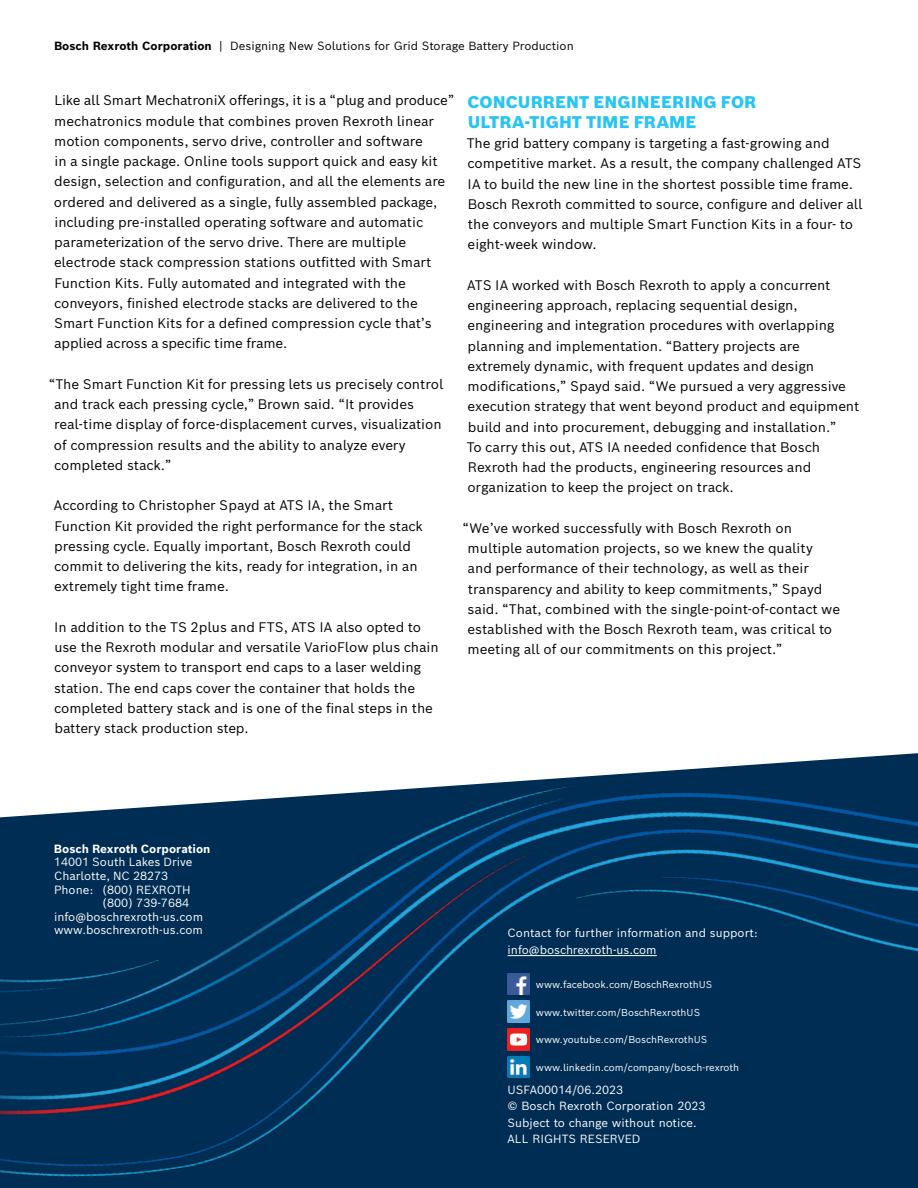
<style>
.page{position:relative;width:918px;height:1188px;background:#fff}
.page>*{position:absolute;margin:0;border:0;box-sizing:border-box;transform-origin:0 0}
.t1{font:900 16.5px/20.2px "Bosch Sans";letter-spacing:.005em;color:#27c4f4}
.t2{font:13.5px/20.2px "Bosch Sans";color:#000}
.t3{font:11.55px/16.4px "Bosch Sans";color:#fff}
.t4{font:11.55px "Bosch Sans";color:#000}
.t5{font:700 11.55px "Bosch Sans";color:#fff}
.t6{font:9.75px "Bosch Sans";color:#fff}
.s1{font-weight:700}
</style>
<div class="page">
<img style="left:0;top:753px;width:918px;height:435px">
<hr style="left:508px;top:955px;width:149px;height:1px;background:#fff">
<img style="left:508px;top:973px;width:21px;height:22px">
<img style="left:508px;top:1001px;width:21px;height:21px">
<img style="left:508px;top:1028px;width:21px;height:22px">
<img style="left:508px;top:1056px;width:21px;height:22px">
<p class="t4" style="left:54px;top:36px;width:521px"><span class="s1">Bosch Rexroth Corporation</span> | Designing New Solutions for Grid Storage Battery Production</p>
<p class="t2" style="left:54px;top:89px;width:402px">Like all Smart MechatroniX offerings, it is a “plug and produce” mechatronics module that combines proven Rexroth linear motion components, servo drive, controller and software<br>in a single package. Online tools support quick and easy kit design, selection and configuration, and all the elements are ordered and delivered as a single, fully assembled package, including pre-installed operating software and automatic parameterization of the servo drive. There are multiple electrode stack compression stations outfitted with Smart Function Kits. Fully automated and integrated with the conveyors, finished electrode stacks are delivered to the Smart Function Kits for a defined compression cycle that’s applied across a specific time frame.</p>
<p class="t2" style="left:54px;top:373px;width:391px;text-indent:-5px">“The Smart Function Kit for pressing lets us precisely control and track each pressing cycle,” Brown said. “It provides real-time display of force-displacement curves, visualization of compression results and the ability to analyze every completed stack.”</p>
<p class="t2" style="left:54px;top:494px;width:371px">According to Christopher Spayd at ATS IA, the Smart Function Kit provided the right performance for the stack pressing cycle. Equally important, Bosch Rexroth could commit to delivering the kits, ready for integration, in an extremely tight time frame.</p>
<p class="t2" style="left:54px;top:616px;width:386px">In addition to the TS 2plus and FTS, ATS IA also opted to use the Rexroth modular and versatile VarioFlow plus chain conveyor system to transport end caps to a laser welding station. The end caps cover the container that holds the completed battery stack and is one of the final steps in the battery stack production step.</p>
<p class="t1" style="left:467px;top:90px;width:290px">CONCURRENT ENGINEERING FOR<br>ULTRA-TIGHT TIME FRAME</p>
<p class="t2" style="left:467px;top:132px;width:397px">The grid battery company is targeting a fast-growing and competitive market. As a result, the company challenged ATS IA to build the new line in the shortest possible time frame.<br>Bosch Rexroth committed to source, configure and deliver all the conveyors and multiple Smart Function Kits in a four- to eight-week window.</p>
<p class="t2" style="left:467px;top:274px;width:394px">ATS IA worked with Bosch Rexroth to apply a concurrent engineering approach, replacing sequential design, engineering and integration procedures with overlapping planning and implementation. “Battery projects are extremely dynamic, with frequent updates and design modifications,” Spayd said. “We pursued a very aggressive execution strategy that went beyond product and equipment build and into procurement, debugging and installation.”<br>To carry this out, ATS IA needed confidence that Bosch Rexroth had the products, engineering resources and organization to keep the project on track.</p>
<p class="t2" style="left:468px;top:517px;width:374px;text-indent:-5px">“We’ve worked successfully with Bosch Rexroth on multiple automation projects, so we knew the quality and performance of their technology, as well as their transparency and ability to keep commitments,” Spayd said. “That, combined with the single-point-of-contact we established with the Bosch Rexroth team, was critical to meeting all of our commitments on this project.”</p>
<p class="t5" style="left:54px;top:839px;width:158px">Bosch Rexroth Corporation</p>
<p class="t3" style="left:54px;top:853px;width:140px">14001 South Lakes Drive</p>
<p class="t3" style="left:54px;top:867px;width:116px">Charlotte, NC 28273</p>
<p class="t3" style="left:54px;top:880px;width:138px">Phone: (800) REXROTH</p>
<p class="t3" style="left:102px;top:894px;width:89px">(800) 739-7684</p>
<p class="t3" style="left:54px;top:907px;width:151px">info@boschrexroth-us.com</p>
<p class="t3" style="left:54px;top:921px;width:151px">www.boschrexroth-us.com</p>
<p class="t3" style="left:508px;top:924px;width:252px">Contact for further information and support: info@boschrexroth-us.com</p>
<p class="t6" style="left:536px;top:976px;width:178px">www.facebook.com/BoschRexrothUS</p>
<p class="t6" style="left:536px;top:1004px;width:166px">www.twitter.com/BoschRexrothUS</p>
<p class="t6" style="left:536px;top:1031px;width:173px">www.youtube.com/BoschRexrothUS</p>
<p class="t6" style="left:536px;top:1059px;width:205px">www.linkedin.com/company/bosch-rexroth</p>
<p class="t3" style="left:508px;top:1081px;width:199px">USFA00014/06.2023<br>© Bosch Rexroth Corporation 2023<br>Subject to change without notice.<br>ALL RIGHTS RESERVED</p>
</div>
